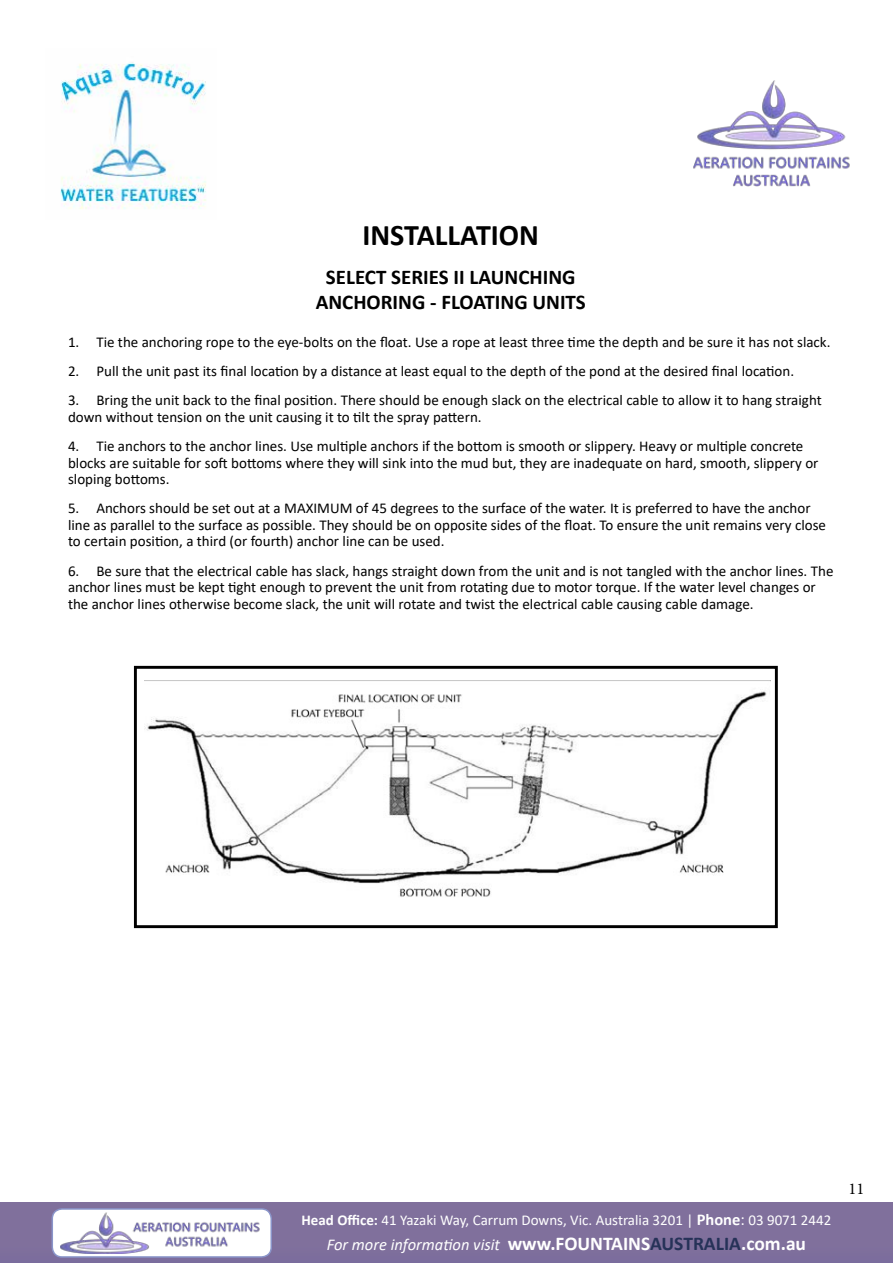
<style>
.page{position:relative;width:893px;height:1263px;background:#fff}
.page>*{position:absolute;margin:0;border:0;box-sizing:border-box;transform-origin:0 0}
.t1{font:700 30px "Calibri";color:#000}
.t2{font:700 21px/25.2px "Calibri";color:#000;text-align:center}
.t3{font:italic 16.5px "Calibri";color:#fff}
.t4{font:16.5px "Minion Pro";color:#000}
.t5{font:15px/16.5px "Calibri";color:#000}
.t6{font:15px "Calibri";color:#fff}
.s1{font-weight:700}
.s2{font-weight:700;font-size:16.5px}
.s3{font-size:16.5px}
.s4{font-weight:700;font-style:normal;font-size:19.5px}
.s5{font-weight:700;font-style:normal;font-size:19.5px;color:#263258}
</style>
<div class="page">
<img style="left:60px;top:62px;width:146px;height:147px">
<div style="left:0;top:1203px;width:893px;height:60px;background:#80709c"></div>
<div style="left:52px;top:1209px;width:219px;height:48px;background:#fff;border-radius:10px"></div>
<img style="left:61px;top:1212px;width:199px;height:41px">
<div style="left:52px;top:1208px;width:220px;height:50px;border:2px solid #8a95ca;border-radius:10px"></div>
<img style="left:145px;top:680px;width:625px;height:217px">
<div style="left:134px;top:666px;width:644px;height:262px;border:3px solid #000"></div>
<img style="left:693px;top:80px;width:157px;height:107px">
<h1 class="t1" style="left:362px;top:213px;width:178px">INSTALLATION</h1>
<h2 class="t2" style="left:316px;top:264px;width:272px">SELECT SERIES II LAUNCHING<br>ANCHORING - FLOATING UNITS</h2>
<p class="t5" style="left:68px;top:333px;width:764px">1. Tie the anchoring rope to the eye-bolts on the float. Use a rope at least three time the depth and be sure it has not slack.</p>
<p class="t5" style="left:68px;top:362px;width:728px">2. Pull the unit past its final location by a distance at least equal to the depth of the pond at the desired final location.</p>
<p class="t5" style="left:68px;top:392px;width:755px">3. Bring the unit back to the final position. There should be enough slack on the electrical cable to allow it to hang straight down without tension on the unit causing it to tilt the spray pattern.</p>
<p class="t5" style="left:68px;top:437px;width:752px">4. Tie anchors to the anchor lines. Use multiple anchors if the bottom is smooth or slippery. Heavy or multiple concrete blocks are suitable for soft bottoms where they will sink into the mud but, they are inadequate on hard, smooth, slippery or sloping bottoms.</p>
<p class="t5" style="left:68px;top:500px;width:760px">5. Anchors should be set out at a MAXIMUM of 45 degrees to the surface of the water. It is preferred to have the anchor line as parallel to the surface as possible. They should be on opposite sides of the float. To ensure the unit remains very close to certain position, a third (or fourth) anchor line can be used.</p>
<p class="t5" style="left:68px;top:562px;width:767px">6. Be sure that the electrical cable has slack, hangs straight down from the unit and is not tangled with the anchor lines. The anchor lines must be kept tight enough to prevent the unit from rotating due to motor torque. If the water level changes or the anchor lines otherwise become slack, the unit will rotate and twist the electrical cable causing cable damage.</p>
<p class="t6" style="left:301px;top:1209px;width:531px"><span class="s1">Head Office:</span> 41 Yazaki Way, Carrum Downs, Vic. Australia 3201 | <span class="s2">Phone</span><span class="s3">:</span> 03 9071 2442</p>
<p class="t3" style="left:327px;top:1233px;width:481px">For more information visit <span class="s4">www.FOUNTAINS</span><span class="s5">AUSTRALIA</span><span class="s4">.com.au</span></p>
<p class="t4" style="left:848px;top:1177px;width:17px">11</p>
</div>
